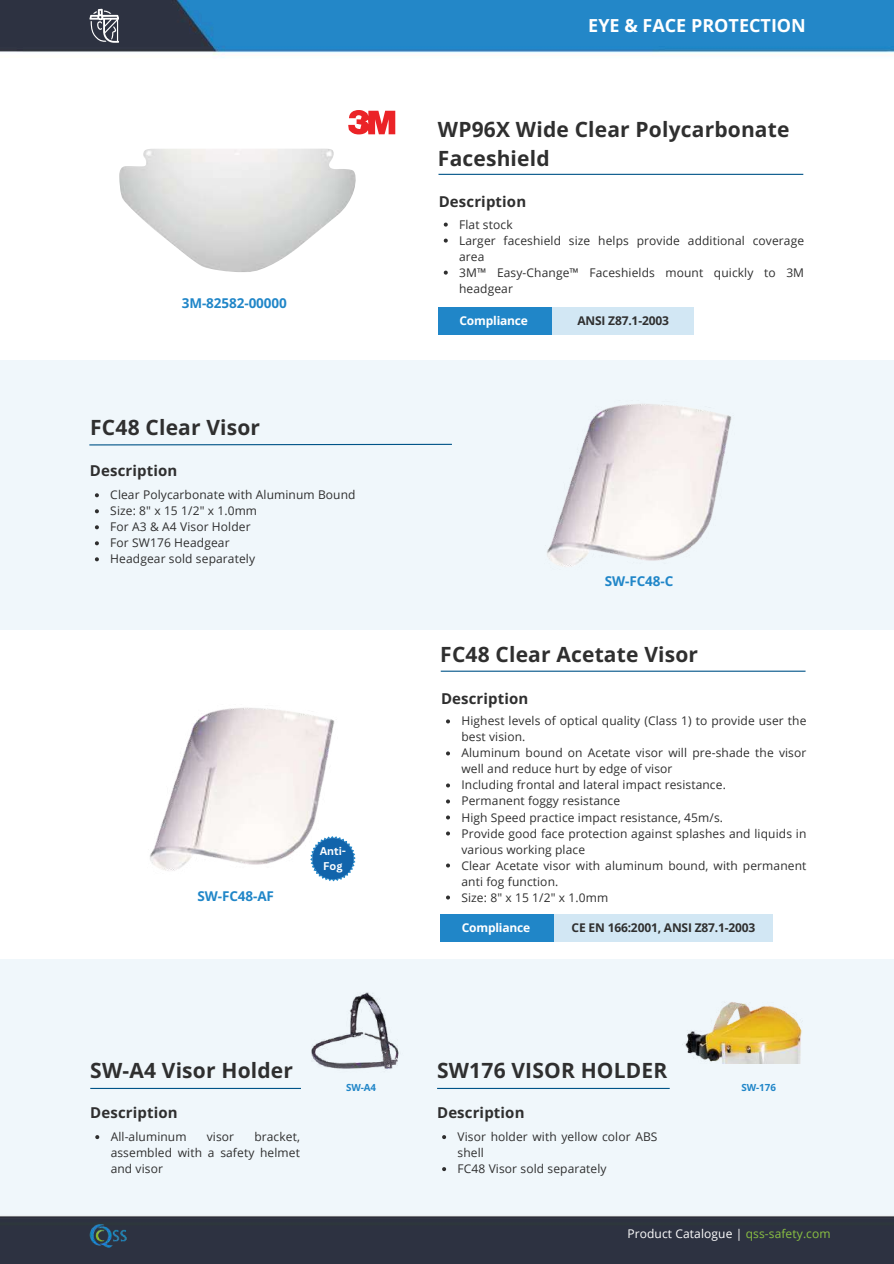
<style>
.page{position:relative;width:894px;height:1264px;background:#fff}
.page>*{position:absolute;margin:0;border:0;box-sizing:border-box;transform-origin:0 0}
.t1{font:700 21px/29.2px "Open Sans";letter-spacing:.01em;color:#2f2f2f}
.t2{font:700 18px "Open Sans";color:#fff}
.t3{font:700 15px "Open Sans";letter-spacing:.01em;color:#2f2f2f}
.t4{font:700 13.5px "Open Sans";letter-spacing:-.005em;color:#2086c8}
.t5{font:12px/16px "Open Sans";letter-spacing:.01em;color:#2f2f2f}
.t6{font:700 12px "Open Sans";letter-spacing:-.015em;color:#2f2f2f}
.t7{font:12px "Open Sans";letter-spacing:.01em;color:#fff}
.t8{font:700 12px "Open Sans";letter-spacing:-.015em;color:#fff}
.t9{font:700 10.95px/15.1px "Canva Sans";color:#fff;text-align:center}
.t10{font:700 9.75px "Open Sans";letter-spacing:-.005em;color:#2086c8}
.s1{color:#8ac041}
</style>
<div class="page">
<img style="left:0;top:0;width:893px;height:1263px">
<div style="left:438px;top:307px;width:118px;height:28px;background:#2086c8"></div>
<div style="left:552px;top:307px;width:141px;height:28px;background:#d2e7f4"></div>
<hr style="left:438px;top:174px;width:365px;height:1px;background:#005488">
<div style="left:0;top:361px;width:893px;height:268px;background:#f0f7fb"></div>
<svg style="left:348px;top:110px;width:47px;height:24px"></svg>
<img style="left:119px;top:149px;width:236px;height:123px">
<svg style="left:89px;top:443px;width:363px;height:3px"></svg>
<div style="left:0;top:959px;width:893px;height:256px;background:#f0f7fb"></div>
<img style="left:311px;top:992px;width:88px;height:77px">
<hr style="left:90px;top:1087px;width:211px;height:1px;background:#005488">
<img style="left:547px;top:404px;width:185px;height:163px">
<div style="left:440px;top:914px;width:118px;height:28px;background:#2086c8"></div>
<div style="left:554px;top:914px;width:218px;height:28px;background:#d2e7f4"></div>
<hr style="left:440px;top:670px;width:365px;height:1px;background:#005488">
<img style="left:129px;top:697px;width:226px;height:190px">
<svg style="left:310px;top:836px;width:45px;height:45px"></svg>
<img style="left:682px;top:1002px;width:120px;height:61px">
<svg style="left:443px;top:222px;width:4px;height:4px"></svg>
<svg style="left:443px;top:238px;width:4px;height:4px"></svg>
<svg style="left:443px;top:270px;width:4px;height:4px"></svg>
<svg style="left:95px;top:493px;width:4px;height:4px"></svg>
<svg style="left:95px;top:509px;width:4px;height:4px"></svg>
<svg style="left:95px;top:525px;width:4px;height:4px"></svg>
<svg style="left:95px;top:541px;width:4px;height:4px"></svg>
<svg style="left:95px;top:557px;width:4px;height:4px"></svg>
<svg style="left:95px;top:1135px;width:4px;height:4px"></svg>
<svg style="left:446px;top:719px;width:4px;height:4px"></svg>
<svg style="left:446px;top:751px;width:4px;height:4px"></svg>
<svg style="left:446px;top:783px;width:4px;height:4px"></svg>
<svg style="left:446px;top:799px;width:4px;height:4px"></svg>
<svg style="left:446px;top:815px;width:4px;height:4px"></svg>
<svg style="left:446px;top:831px;width:4px;height:4px"></svg>
<svg style="left:446px;top:863px;width:4px;height:4px"></svg>
<svg style="left:446px;top:895px;width:4px;height:4px"></svg>
<hr style="left:437px;top:1087px;width:232px;height:1px;background:#005488">
<svg style="left:442px;top:1135px;width:4px;height:4px"></svg>
<svg style="left:442px;top:1167px;width:4px;height:4px"></svg>
<svg style="left:89px;top:9px;width:29px;height:34px"></svg>
<img style="left:89px;top:1220px;width:41px;height:28px">
<p class="t4" style="left:182px;top:293px;width:107px">3M-82582-00000</p>
<h1 class="t1" style="left:90px;top:412px;width:171px">FC48 Clear Visor</h1>
<p class="t3" style="left:90px;top:460px;width:89px">Description</p>
<p class="t5" style="left:110px;top:486px;width:247px">Clear Polycarbonate with Aluminum Bound<br>Size: 8" x 15 1/2" x 1.0mm<br>For A3 &amp; A4 Visor Holder<br>For SW176 Headgear<br>Headgear sold separately</p>
<p class="t4" style="left:197px;top:886px;width:78px">SW-FC48-AF</p>
<p class="t9" style="left:319px;top:843px;width:28px">Anti-<br>Fog</p>
<h1 class="t1" style="left:90px;top:1055px;width:204px">SW-A4 Visor Holder</h1>
<p class="t3" style="left:90px;top:1101px;width:89px">Description</p>
<p class="t5" style="left:111px;top:1128px;width:77px">All-aluminum</p>
<p class="t5" style="left:207px;top:1128px;width:29px">visor</p>
<p class="t5" style="left:111px;top:1128px;width:191px;text-align:justify;text-indent:144px">bracket, assembled with a safety helmet and visor</p>
<p class="t10" style="left:346px;top:1080px;width:32px">SW-A4</p>
<h2 class="t2" style="left:588px;top:13px;width:219px">EYE &amp; FACE PROTECTION</h2>
<h1 class="t1" style="left:438px;top:114px;width:353px">WP96X Wide Clear Polycarbonate<br>Faceshield</h1>
<p class="t3" style="left:438px;top:191px;width:89px">Description</p>
<p class="t5" style="left:459px;top:216px;width:346px">Flat stock<br>Larger faceshield size helps provide additional coverage area<br>3M™ Easy-Change™ Faceshields mount quickly to 3M headgear</p>
<p class="t8" style="left:459px;top:312px;width:70px">Compliance</p>
<p class="t6" style="left:577px;top:312px;width:93px">ANSI Z87.1-2003</p>
<p class="t4" style="left:604px;top:572px;width:70px">SW-FC48-C</p>
<h1 class="t1" style="left:440px;top:639px;width:259px">FC48 Clear Acetate Visor</h1>
<p class="t3" style="left:441px;top:688px;width:89px">Description</p>
<p class="t5" style="left:461px;top:712px;width:346px">Highest levels of optical quality (Class 1) to provide user the best vision.<br>Aluminum bound on Acetate visor will pre-shade the visor well and reduce hurt by edge of visor<br>Including frontal and lateral impact resistance.<br>Permanent foggy resistance<br>High Speed practice impact resistance, 45m/s.<br>Provide good face protection against splashes and liquids in various working place<br>Clear Acetate visor with aluminum bound, with permanent anti fog function.<br>Size: 8" x 15 1/2" x 1.0mm</p>
<p class="t8" style="left:461px;top:919px;width:70px">Compliance</p>
<p class="t6" style="left:571px;top:919px;width:185px">CE EN 166:2001, ANSI Z87.1-2003</p>
<h1 class="t1" style="left:437px;top:1055px;width:232px">SW176 VISOR HOLDER</h1>
<p class="t3" style="left:437px;top:1101px;width:89px">Description</p>
<p class="t5" style="left:457px;top:1128px;width:201px">Visor holder with yellow color ABS shell<br>FC48 Visor sold separately</p>
<p class="t10" style="left:741px;top:1080px;width:36px">SW-176</p>
<p class="t7" style="left:627px;top:1225px;width:205px">Product Catalogue | <span class="s1">qss-safety.com</span></p>
</div>
